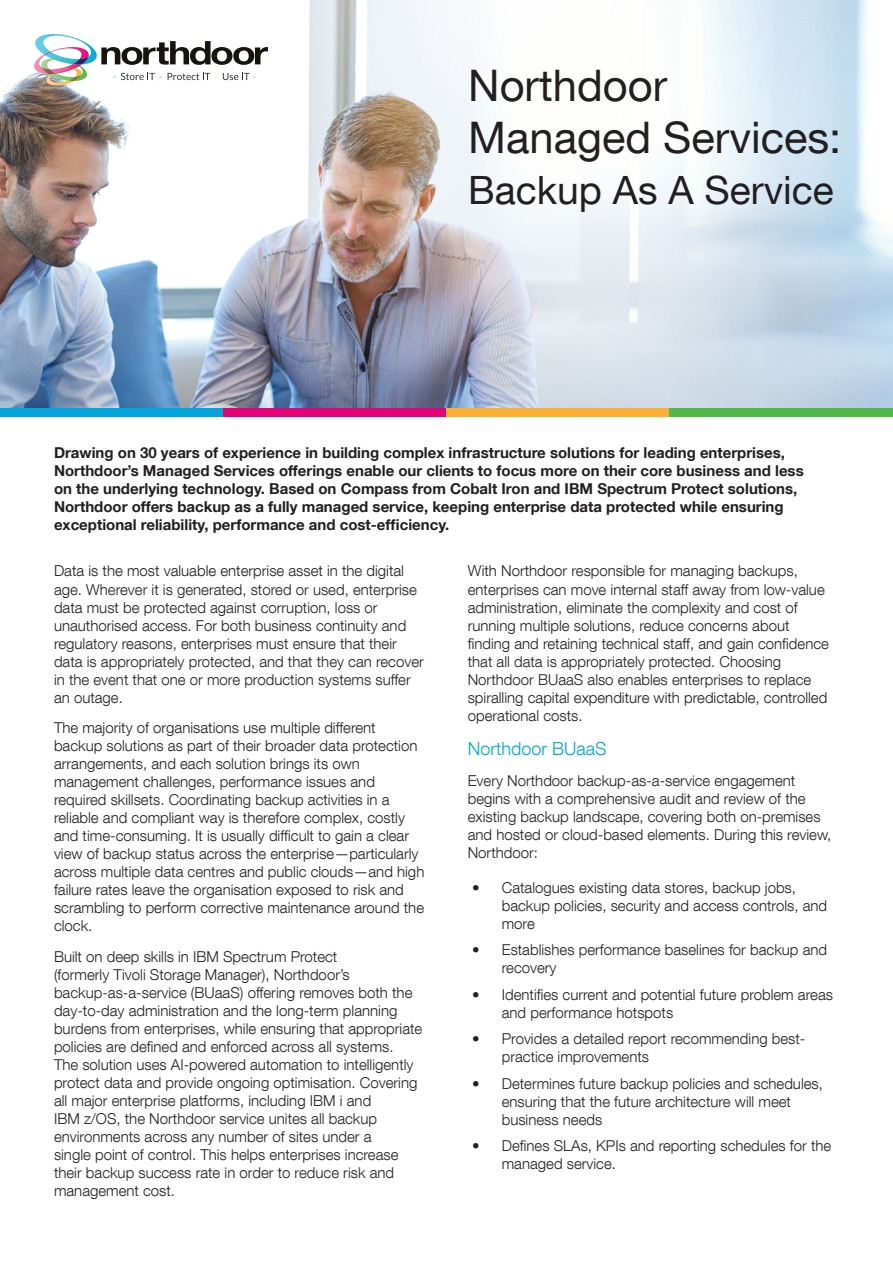
<style>
.page{position:relative;width:893px;height:1263px;background:#fff}
.page>*{position:absolute;margin:0;border:0;box-sizing:border-box;transform-origin:0 0}
.Headline{font:43.5px/52.2px "Helvetica Neue LT Com";color:#231f20}
.Headline-2{font:39px "Helvetica Neue LT Com";color:#231f20}
.Subhead_-_Blue{font:300 18px "Helvetica Neue LT Com";color:#00a6db}
.Body_text{font:300 15px/18px "Helvetica Neue LT Com";color:#231f20}
.Intro_Text{font:700 15px/18px "Helvetica Neue LT Com";color:#231f20}
</style>
<div class="page">
<img style="left:0;top:0;width:893px;height:408px">
<div style="left:223px;top:408px;width:223px;height:8px;background:#e40278"></div>
<div style="left:0;top:408px;width:223px;height:8px;background:#00a6db"></div>
<div style="left:446px;top:408px;width:224px;height:8px;background:#fbb033"></div>
<div style="left:670px;top:408px;width:223px;height:8px;background:#51b948"></div>
<svg style="left:33px;top:34px;width:235px;height:51px"></svg>
<p class="Headline" style="left:468px;top:59px;width:375px">Northdoor<br>Managed Services:</p>
<p class="Headline-2" style="left:468px;top:166px;width:367px">Backup As A Service</p>
<p class="Intro_Text" style="left:54px;top:443px;width:751px">Drawing on 30 years of experience in building complex infrastructure solutions for leading enterprises, Northdoor’s Managed Services offerings enable our clients to focus more on their core business and less on the underlying technology. Based on Compass from Cobalt Iron and IBM Spectrum Protect solutions, Northdoor offers backup as a fully managed service, keeping enterprise data protected while ensuring exceptional reliability, performance and cost-efficiency.</p>
<p class="Body_text" style="left:54px;top:562px;width:371px">Data is the most valuable enterprise asset in the digital age. Wherever it is generated, stored or used, enterprise data must be protected against corruption, loss or unauthorised access. For both business continuity and regulatory reasons, enterprises must ensure that their data is appropriately protected, and that they can recover in the event that one or more production systems suffer an outage.</p>
<p class="Body_text" style="left:54px;top:719px;width:372px">The majority of organisations use multiple different backup solutions as part of their broader data protection arrangements, and each solution brings its own management challenges, performance issues and required skillsets. Coordinating backup activities in a reliable and compliant way is therefore complex, costly and time-consuming. It is usually difficult to gain a clear view of backup status across the enterprise—particularly across multiple data centres and public clouds—and high failure rates leave the organisation exposed to risk and scrambling to perform corrective maintenance around the clock.</p>
<p class="Body_text" style="left:54px;top:947px;width:370px">Built on deep skills in IBM Spectrum Protect<br>(formerly Tivoli Storage Manager), Northdoor’s backup‑as‑a‑service (BUaaS) offering removes both the day-to-day administration and the long-term planning burdens from enterprises, while ensuring that appropriate policies are defined and enforced across all systems.<br>The solution uses AI-powered automation to intelligently protect data and provide ongoing optimisation. Covering all major enterprise platforms, including IBM i and<br>IBM z/OS, the Northdoor service unites all backup environments across any number of sites under a<br>single point of control. This helps enterprises increase their backup success rate in order to reduce risk and management cost.</p>
<p class="Body_text" style="left:468px;top:562px;width:363px">With Northdoor responsible for managing backups, enterprises can move internal staff away from low‑value administration, eliminate the complexity and cost of running multiple solutions, reduce concerns about finding and retaining technical staff, and gain confidence that all data is appropriately protected. Choosing Northdoor BUaaS also enables enterprises to replace spiralling capital expenditure with predictable, controlled operational costs.</p>
<p class="Subhead_-_Blue" style="left:468px;top:737px;width:140px">Northdoor BUaaS</p>
<p class="Body_text" style="left:468px;top:771px;width:365px">Every Northdoor backup-as-a-service engagement begins with a comprehensive audit and review of the existing backup landscape, covering both on-premises and hosted or cloud-based elements. During this review, Northdoor:</p>
<p class="Body_text" style="left:502px;top:878px;width:327px;text-indent:-30px">• Catalogues existing data stores, backup jobs, backup policies, security and access controls, and more</p>
<p class="Body_text" style="left:502px;top:940px;width:327px;text-indent:-30px">• Establishes performance baselines for backup and recovery</p>
<p class="Body_text" style="left:502px;top:985px;width:333px;text-indent:-30px">• Identifies current and potential future problem areas and performance hotspots</p>
<p class="Body_text" style="left:502px;top:1029px;width:303px;text-indent:-30px">• Provides a detailed report recommending best&shy;practice improvements</p>
<p class="Body_text" style="left:502px;top:1074px;width:323px;text-indent:-30px">• Determines future backup policies and schedules, ensuring that the future architecture will meet business needs</p>
<p class="Body_text" style="left:502px;top:1136px;width:331px;text-indent:-30px">• Defines SLAs, KPIs and reporting schedules for the managed service.</p>
</div>
